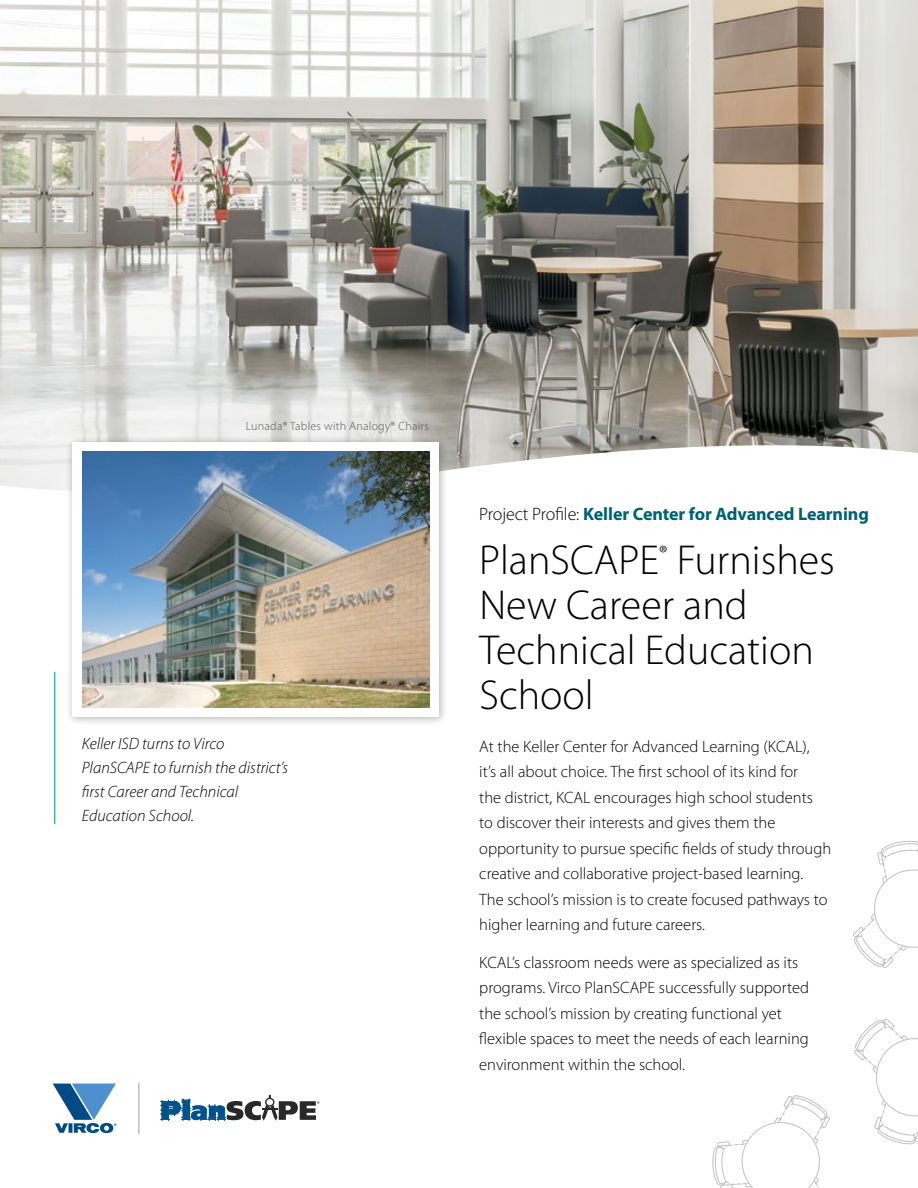
<style>
.page{position:relative;width:918px;height:1188px;background:#fff}
.page>*{position:absolute;margin:0;border:0;box-sizing:border-box;transform-origin:0 0}
.t1{font:300 42px/45px "Myriad Pro";color:#000}
.t2{font:700 18px "Myriad Pro";letter-spacing:-.005em;color:#006172}
.t3{font:300 16.5px/25.5px "Myriad Pro";color:#000}
.t4{font:italic 300 16.5px/24px "Myriad Pro";color:#000}
.t5{font:300 12px "Myriad Pro";letter-spacing:.02em;color:#58595b}
.s1{font-weight:300;color:#000}
</style>
<div class="page">
<img style="left:0;top:0;width:918px;height:490px">
<svg style="left:853px;top:840px;width:65px;height:128px"></svg>
<svg style="left:854px;top:1019px;width:64px;height:126px"></svg>
<svg style="left:712px;top:1095px;width:118px;height:93px"></svg>
<div style="left:65px;top:435px;width:384px;height:291px;background:#000;opacity:.3"></div>
<div style="left:72px;top:442px;width:367px;height:275px;background:#fff"></div>
<img style="left:82px;top:451px;width:348px;height:257px">
<hr style="left:54px;top:672px;width:1px;height:152px;background:#44aebb">
<svg style="left:53px;top:1084px;width:64px;height:49px"></svg>
<svg style="left:160px;top:1095px;width:160px;height:26px"></svg>
<hr style="left:138px;top:1083px;width:1px;height:51px;background:#adafb2">
<p class="t5" style="left:246px;top:419px;width:184px">Lunada® Tables with Analogy® Chairs</p>
<p class="t4" style="left:82px;top:731px;width:208px">Keller ISD turns to Virco<br>PlanSCAPE to furnish the district’s first Career and Technical<br>Education School.</p>
<p class="t2" style="left:479px;top:502px;width:391px"><span class="s1">Project Profile:</span> Keller Center for Advanced Learning</p>
<h1 class="t1" style="left:479px;top:537px;width:357px">PlanSCAPE<sup>®</sup> Furnishes<br>New Career and<br>Technical Education<br>School</h1>
<p class="t3" style="left:479px;top:733px;width:353px">At the Keller Center for Advanced Learning (KCAL),<br>it’s all about choice. The first school of its kind for<br>the district, KCAL encourages high school students<br>to discover their interests and gives them the opportunity to pursue specific fields of study through creative and collaborative project-based learning.<br>The school’s mission is to create focused pathways to higher learning and future careers.</p>
<p class="t3" style="left:479px;top:949px;width:331px">KCAL’s classroom needs were as specialized as its programs. Virco PlanSCAPE successfully supported the school’s mission by creating functional yet flexible spaces to meet the needs of each learning environment within the school.</p>
</div>
